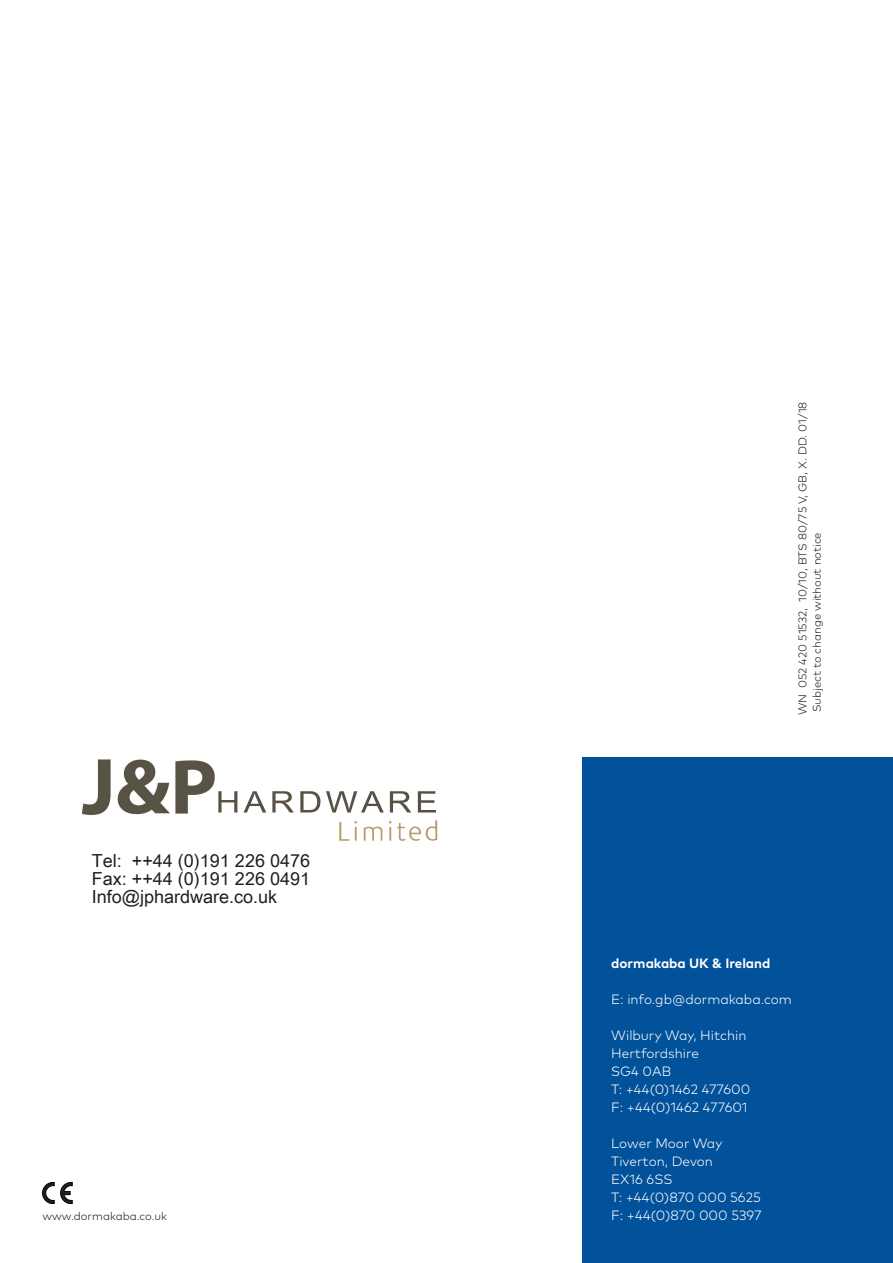
<style>
.page{position:relative;width:893px;height:1263px;background:#fff}
.page>*{position:absolute;margin:0;border:0;box-sizing:border-box;transform-origin:0 0}
.t1{font:18px/18px "Arial Unicode MS";color:#231f20;text-align:justify}
.t2{font:300 13.5px/18px "Mark Pro";color:#fff}
.t3{font:700 13.5px "Mark Pro";color:#fff}
.t4{font:300 11.25px/14.2px "Mark Pro";color:#231f20}
</style>
<div class="page">
<svg style="left:43px;top:1182px;width:11px;height:22px"></svg>
<svg style="left:60px;top:1182px;width:12px;height:22px"></svg>
<div style="left:583px;top:758px;width:310px;height:505px;background:#01519b"></div>
<img style="left:81px;top:759px;width:357px;height:82px">
<h1 class="t1" style="left:92px;top:852px;width:220px">Tel: ++44 (0)191 226 0476<br>Fax: ++44 (0)191 226 0491<br>Info@jphardware.co.uk</h1>
<p class="t4" style="left:43px;top:1208px;width:126px">www.dormakaba.co.uk</p>
<p class="t4" style="left:794px;top:715px;width:315px;rotate:-90deg">WN 052 420 51532, 10/10, BTS 80/75 V, GB, X. DD. 01/18<br>Subject to change without notice</p>
<p class="t3" style="left:611px;top:953px;width:161px">dormakaba UK &amp; Ireland</p>
<p class="t2" style="left:611px;top:989px;width:182px">E: info.gb@dormakaba.com</p>
<p class="t2" style="left:611px;top:1025px;width:141px">Wilbury Way, Hitchin<br>Hertfordshire<br>SG4 0AB<br>T: +44(0)1462 477600<br>F: +44(0)1462 477601</p>
<p class="t2" style="left:611px;top:1133px;width:152px">Lower Moor Way<br>Tiverton, Devon<br>EX16 6SS<br>T: +44(0)870 000 5625<br>F: +44(0)870 000 5397</p>
</div>
